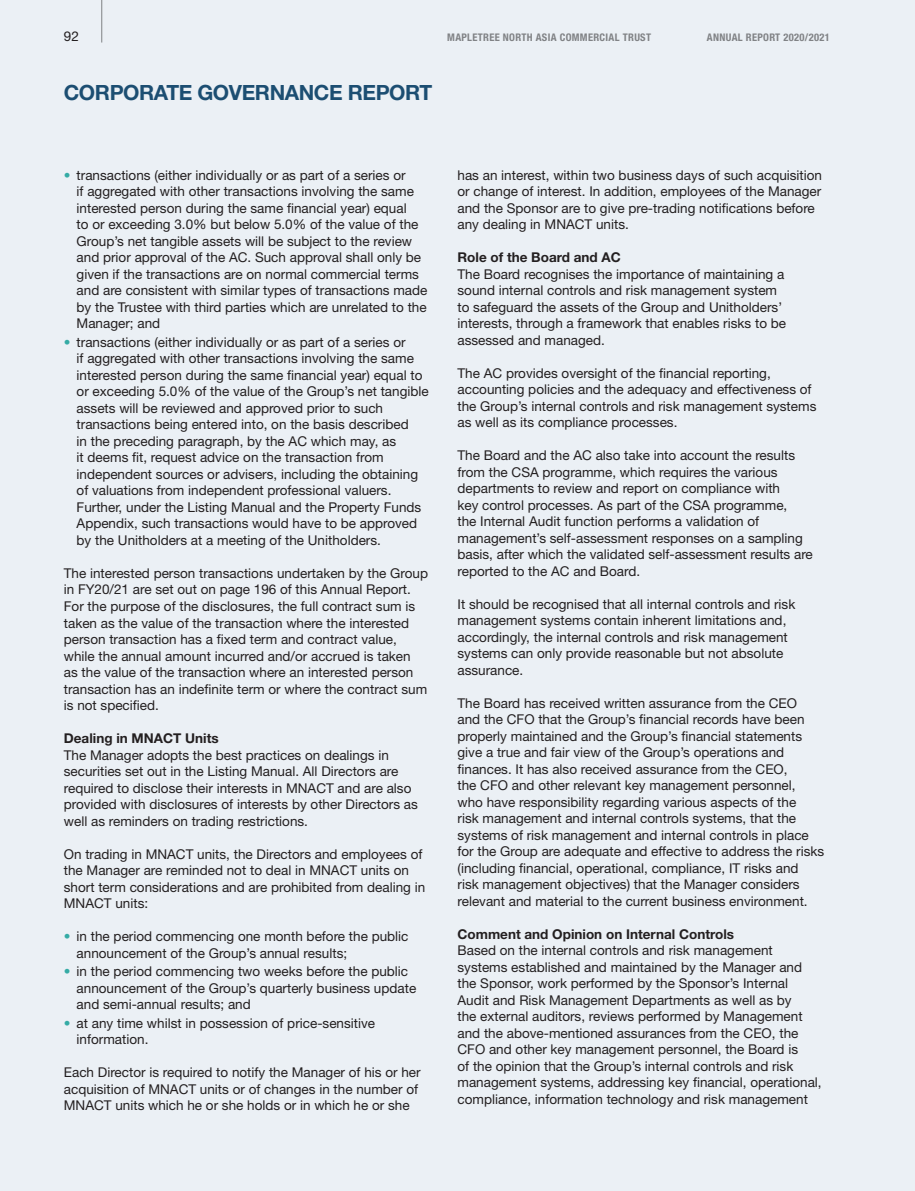
<style>
.page{position:relative;width:915px;height:1191px;background:#fff}
.page>*{position:absolute;margin:0;border:0;box-sizing:border-box;transform-origin:0 0}
.t1{font:700 21px "Helvetica Neue LT Std";letter-spacing:-.02em;color:#1c4e72}
.t2{font:13.5px/16.5px "Helvetica Neue LT Std";color:#231f20}
.t3{font:700 13.5px "Helvetica Neue LT Std";color:#231f20}
.t4{font:700 condensed 10.5px "Helvetica Neue LT Std";letter-spacing:.03em;color:#808285}
.s1{color:#35aba5}
</style>
<div class="page">
<div style="left:0;top:0;width:914px;height:1190px;background:#ebf0f5"></div>
<hr style="left:101px;top:0;width:1px;height:43px;background:#808285">
<p class="t2" style="left:64px;top:29px;width:17px">92</p>
<p class="t4" style="left:447px;top:34px;width:205px">MAPLETREE NORTH ASIA COMMERCIAL TRUST</p>
<p class="t4" style="left:706px;top:34px;width:124px">ANNUAL REPORT 2020/2021</p>
<h1 class="t1" style="left:64px;top:85px;width:370px">CORPORATE GOVERNANCE REPORT</h1>
<p class="t2" style="left:77px;top:168px;width:352px;text-indent:-13px"><span class="s1">•</span> transactions (either individually or as part of a series or<br>if aggregated with other transactions involving the same interested person during the same financial year) equal<br>to or exceeding 3.0% but below 5.0% of the value of the Group’s net tangible assets will be subject to the review and prior approval of the AC. Such approval shall only be given if the transactions are on normal commercial terms and are consistent with similar types of transactions made by the Trustee with third parties which are unrelated to the Manager; and</p>
<p class="t2" style="left:77px;top:335px;width:353px;text-indent:-13px"><span class="s1">•</span> transactions (either individually or as part of a series or<br>if aggregated with other transactions involving the same interested person during the same financial year) equal to or exceeding 5.0% of the value of the Group’s net tangible assets will be reviewed and approved prior to such transactions being entered into, on the basis described<br>in the preceding paragraph, by the AC which may, as<br>it deems fit, request advice on the transaction from independent sources or advisers, including the obtaining of valuations from independent professional valuers.<br>Further, under the Listing Manual and the Property Funds Appendix, such transactions would have to be approved by the Unitholders at a meeting of the Unitholders.</p>
<p class="t2" style="left:64px;top:566px;width:365px">The interested person transactions undertaken by the Group in FY20/21 are set out on page 196 of this Annual Report.<br>For the purpose of the disclosures, the full contract sum is taken as the value of the transaction where the interested person transaction has a fixed term and contract value, while the annual amount incurred and/or accrued is taken as the value of the transaction where an interested person transaction has an indefinite term or where the contract sum is not specified.</p>
<p class="t3" style="left:64px;top:733px;width:156px">Dealing in MNACT Units</p>
<p class="t2" style="left:64px;top:748px;width:355px">The Manager adopts the best practices on dealings in securities set out in the Listing Manual. All Directors are required to disclose their interests in MNACT and are also provided with disclosures of interests by other Directors as well as reminders on trading restrictions.</p>
<p class="t2" style="left:64px;top:847px;width:363px">On trading in MNACT units, the Directors and employees of the Manager are reminded not to deal in MNACT units on short term considerations and are prohibited from dealing in MNACT units:</p>
<p class="t2" style="left:77px;top:929px;width:333px;text-indent:-13px"><span class="s1">•</span> in the period commencing one month before the public announcement of the Group’s annual results;</p>
<p class="t2" style="left:77px;top:964px;width:341px;text-indent:-13px"><span class="s1">•</span> in the period commencing two weeks before the public announcement of the Group’s quarterly business update and semi-annual results; and</p>
<p class="t2" style="left:77px;top:1016px;width:300px;text-indent:-13px"><span class="s1">•</span> at any time whilst in possession of price-sensitive information.</p>
<p class="t2" style="left:64px;top:1066px;width:358px">Each Director is required to notify the Manager of his or her acquisition of MNACT units or of changes in the number of<br>MNACT units which he or she holds or in which he or she</p>
<p class="t2" style="left:457px;top:168px;width:366px">has an interest, within two business days of such acquisition or change of interest. In addition, employees of the Manager and the Sponsor are to give pre-trading notifications before any dealing in MNACT units.</p>
<p class="t3" style="left:457px;top:252px;width:165px">Role of the Board and AC</p>
<p class="t2" style="left:457px;top:267px;width:330px">The Board recognises the importance of maintaining a sound internal controls and risk management system to safeguard the assets of the Group and Unitholders’ interests, through a framework that enables risks to be assessed and managed.</p>
<p class="t2" style="left:457px;top:366px;width:360px">The AC provides oversight of the financial reporting, accounting policies and the adequacy and effectiveness of the Group’s internal controls and risk management systems as well as its compliance processes.</p>
<p class="t2" style="left:457px;top:449px;width:357px">The Board and the AC also take into account the results from the CSA programme, which requires the various departments to review and report on compliance with<br>key control processes. As part of the CSA programme,<br>the Internal Audit function performs a validation of management’s self-assessment responses on a sampling basis, after which the validated self-assessment results are reported to the AC and Board.</p>
<p class="t2" style="left:457px;top:597px;width:339px">It should be recognised that all internal controls and risk management systems contain inherent limitations and, accordingly, the internal controls and risk management systems can only provide reasonable but not absolute assurance.</p>
<p class="t2" style="left:457px;top:696px;width:368px">The Board has received written assurance from the CEO<br>and the CFO that the Group’s financial records have been properly maintained and the Group’s financial statements give a true and fair view of the Group’s operations and finances. It has also received assurance from the CEO,<br>the CFO and other relevant key management personnel, who have responsibility regarding various aspects of the<br>risk management and internal controls systems, that the systems of risk management and internal controls in place for the Group are adequate and effective to address the risks (including financial, operational, compliance, IT risks and<br>risk management objectives) that the Manager considers relevant and material to the current business environment.</p>
<p class="t3" style="left:457px;top:929px;width:278px">Comment and Opinion on Internal Controls</p>
<p class="t2" style="left:457px;top:944px;width:365px">Based on the internal controls and risk management systems established and maintained by the Manager and the Sponsor, work performed by the Sponsor’s Internal Audit and Risk Management Departments as well as by<br>the external auditors, reviews performed by Management and the above-mentioned assurances from the CEO, the CFO and other key management personnel, the Board is<br>of the opinion that the Group’s internal controls and risk management systems, addressing key financial, operational, compliance, information technology and risk management</p>
</div>
